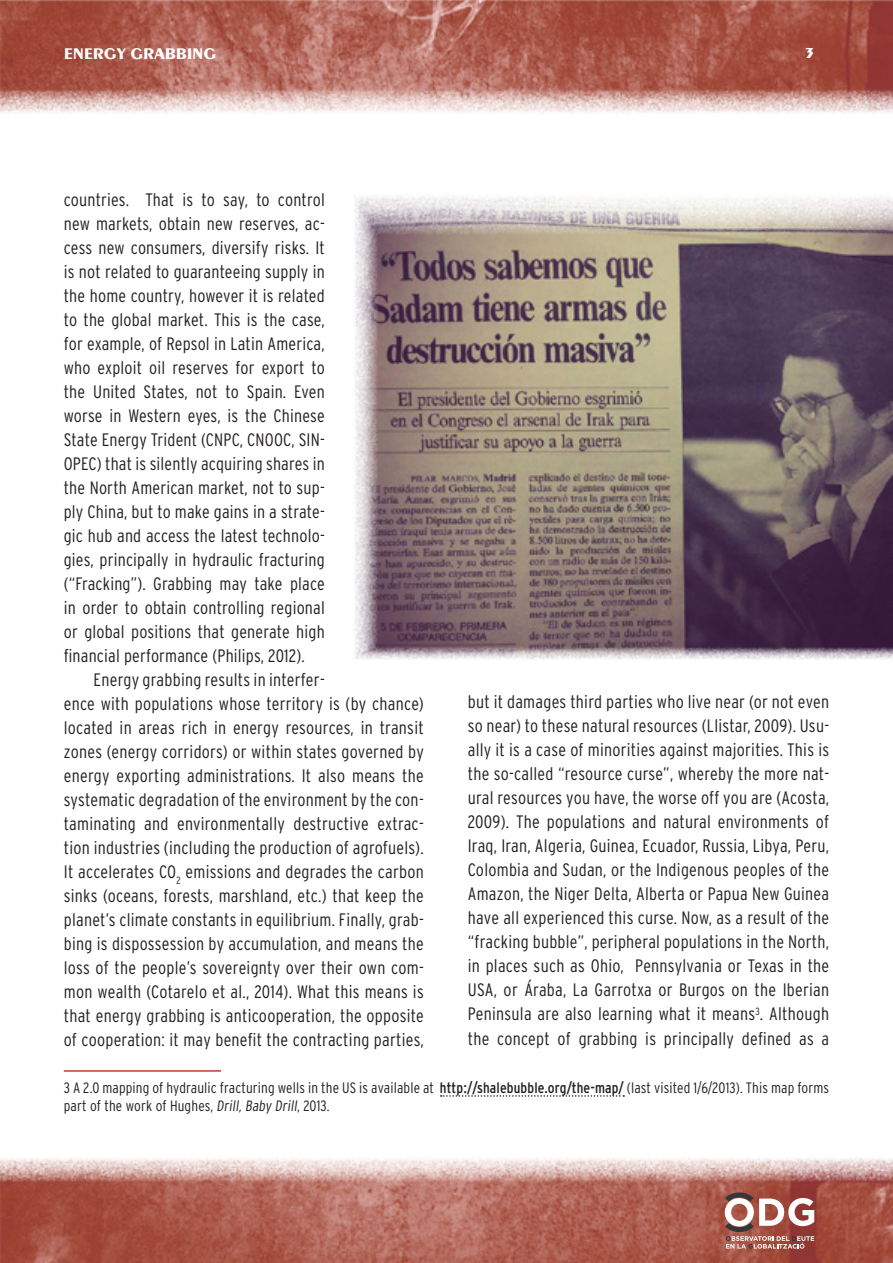
<style>
.page{position:relative;width:893px;height:1263px;background:#fff}
.page>*{position:absolute;margin:0;border:0;box-sizing:border-box;transform-origin:0 0}
.txt_n{font:300 condensed 18px/24px "Interstate";letter-spacing:.015em;color:#231f20;text-align:justify}
.t1{font:700 16.5px "Peignot";letter-spacing:-.01em;color:#fff}
.txt_n-2{font:300 condensed 15px/18px "Interstate";letter-spacing:.01em;color:#231f20}
.t2{font:700 15px "Peignot";color:#fff}
.s1{font-weight:400}
</style>
<div class="page">
<img style="left:0;top:1158px;width:893px;height:105px">
<img style="left:0;top:0;width:893px;height:113px">
<svg style="left:725px;top:1192px;width:89px;height:56px"></svg>
<hr style="left:64px;top:1070px;width:157px;height:2px;background:#b3422a">
<svg style="left:441px;top:1095px;width:183px;height:2px"></svg>
<img style="left:354px;top:196px;width:539px;height:463px">
<p class="t1" style="left:64px;top:44px;width:154px">ENERGY GRABBING</p>
<p class="t2" style="left:805px;top:44px;width:11px">3</p>
<p class="txt_n" style="left:64px;top:187px;width:263px">countries. That is to say, to control new markets, obtain new reserves, ac&shy;cess new consumers, diversify risks. It is not related to guaranteeing supply in the home country, however it is related to the global market. This is the case, for example, of Repsol in Latin America, who exploit oil reserves for export to the United States, not to Spain. Even worse in Western eyes, is the Chinese State Energy Trident (CNPC, CNOOC, SIN-OPEC) that is silently acquiring shares in the North American market, not to sup&shy;ply China, but to make gains in a strate&shy;gic hub and access the latest technolo&shy;gies, principally in hydraulic fracturing (“Fracking”). Grabbing may take place in order to obtain controlling regional or global positions that generate high financial performance (Philips, 2012).</p>
<p class="txt_n" style="left:64px;top:667px;width:362px;text-align:left;text-indent:30px">Energy grabbing results in interfer-<br>ence with populations whose territory is (by chance) located in areas rich in energy resources, in transit zones (energy corridors) or within states governed by energy exporting administrations. It also means the systematic degradation of the environment by the con&shy;taminating and environmentally destructive extrac&shy;tion industries (including the production of agrofuels).<br>It accelerates CO<sub>2</sub> emissions and degrades the carbon sinks (oceans, forests, marshland, etc.) that keep the planet’s climate constants in equilibrium. Finally, grab&shy;bing is dispossession by accumulation, and means the loss of the people’s sovereignty over their own com&shy;mon wealth (Cotarelo et al., 2014). What this means is that energy grabbing is anticooperation, the opposite of cooperation: it may benefit the contracting parties,</p>
<p class="txt_n" style="left:468px;top:690px;width:363px">but it damages third parties who live near (or not even so near) to these natural resources (Llistar, 2009). Usu&shy;ally it is a case of minorities against majorities. This is the so-called “resource curse”, whereby the more nat&shy;ural resources you have, the worse off you are (Acosta, 2009). The populations and natural environments of Iraq, Iran, Algeria, Guinea, Ecuador, Russia, Libya, Peru, Colombia and Sudan, or the Indigenous peoples of the Amazon, the Niger Delta, Alberta or Papua New Guinea have all experienced this curse. Now, as a result of the “fracking bubble”, peripheral populations in the North, in places such as Ohio, Pennsylvania or Texas in the USA, or Áraba, La Garrotxa or Burgos on the Iberian Peninsula are also learning what it means<sup>3</sup>. Although the concept of grabbing is principally defined as a</p>
<p class="txt_n-2" style="left:64px;top:1078px;width:767px">3 A 2.0 mapping of hydraulic fracturing wells in the US is available at <span class="s1">http://shalebubble.org/the-map/</span> (last visited 1/6/2013). This map forms part of the work of Hughes, Drill, Baby Drill, 2013.</p>
</div>
